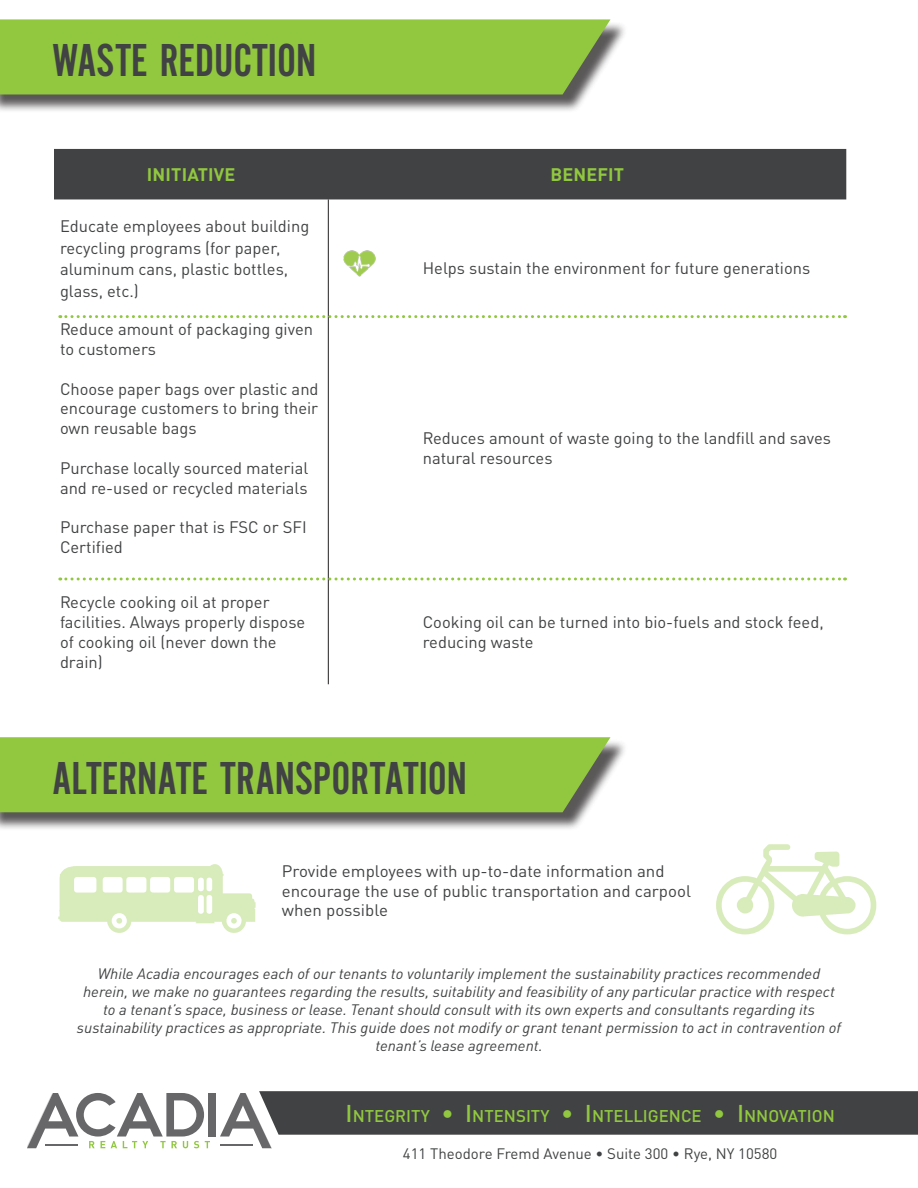
<style>
.page{position:relative;width:918px;height:1188px;background:#fff}
.page>*{position:absolute;margin:0;border:0;box-sizing:border-box;transform-origin:0 0}
.t1{font:48px "Alternate Gothic EF No Two";color:#414243}
.t2{font:700 18px "DIN Pro";letter-spacing:.01em;color:#91c83f}
.t3{font:500 16.8px "DIN Pro";color:#91c83f}
.t4{font:16.5px/19.8px "DIN Pro";color:#414243}
.t5{font:italic 15px/18px "DIN Pro";color:#414243;text-align:center}
.t6{font:15px "DIN Pro";color:#414243}
.s1{font-size:24px}
</style>
<div class="page">
<div style="left:209px;top:1093px;width:7px;height:44px;background:#67676a"></div>
<svg style="left:27px;top:1093px;width:183px;height:55px"></svg>
<svg style="left:220px;top:1091px;width:698px;height:57px"></svg>
<div style="left:0;top:22px;width:628px;height:91px;background:#231f20;opacity:.75"></div>
<div style="left:0;top:19px;width:610px;height:75px;background:#91c83f"></div>
<div style="left:0;top:739px;width:628px;height:92px;background:#231f20;opacity:.75"></div>
<div style="left:0;top:737px;width:610px;height:75px;background:#91c83f"></div>
<svg style="left:716px;top:844px;width:160px;height:90px"></svg>
<svg style="left:58px;top:864px;width:198px;height:69px"></svg>
<div style="left:54px;top:149px;width:792px;height:50px;background:#414243"></div>
<hr style="left:328px;top:199px;width:1px;height:118px;background:#231f20">
<hr style="left:328px;top:317px;width:1px;height:262px;background:#231f20">
<hr style="left:328px;top:579px;width:1px;height:105px;background:#231f20">
<svg style="left:60px;top:315px;width:786px;height:3px"></svg>
<svg style="left:60px;top:578px;width:786px;height:2px"></svg>
<img style="left:344px;top:250px;width:31px;height:26px">
<p class="t1" style="left:52px;top:35px;width:266px">WASTE REDUCTION</p>
<p class="t2" style="left:147px;top:160px;width:90px">INITIATIVE</p>
<p class="t2" style="left:550px;top:160px;width:75px">BENEFIT</p>
<p class="t4" style="left:60px;top:214px;width:251px;line-height:21.6px">Educate employees about building recycling programs (for paper, aluminum cans, plastic bottles, glass, etc.)</p>
<p class="t4" style="left:423px;top:257px;width:389px">Helps sustain the environment for future generations</p>
<p class="t4" style="left:60px;top:318px;width:255px">Reduce amount of packaging given to customers</p>
<p class="t4" style="left:60px;top:377px;width:260px;text-align:justify">Choose paper bags over plastic and encourage customers to bring their own reusable bags</p>
<p class="t4" style="left:60px;top:456px;width:250px">Purchase locally sourced material and re-used or recycled materials</p>
<p class="t4" style="left:60px;top:516px;width:248px">Purchase paper that is FSC or SFI<br>Certified</p>
<p class="t4" style="left:60px;top:591px;width:247px">Recycle cooking oil at proper facilities. Always properly dispose of cooking oil (never down the drain)</p>
<p class="t4" style="left:423px;top:427px;width:410px">Reduces amount of waste going to the landfill and saves natural resources</p>
<p class="t4" style="left:423px;top:610px;width:402px">Cooking oil can be turned into bio-fuels and stock feed, reducing waste</p>
<p class="t1" style="left:52px;top:753px;width:416px">ALTERNATE TRANSPORTATION</p>
<p class="t4" style="left:282px;top:859px;width:411px">Provide employees with up-to-date information and encourage the use of public transportation and carpool when possible</p>
<p class="t5" style="left:77px;top:963px;width:766px">While Acadia encourages each of our tenants to voluntarily implement the sustainability practices recommended herein, we make no guarantees regarding the results, suitability and feasibility of any particular practice with respect to a tenant’s space, business or lease. Tenant should consult with its own experts and consultants regarding its sustainability practices as appropriate. This guide does not modify or grant tenant permission to act in contravention of tenant’s lease agreement.</p>
<p class="t3" style="left:346px;top:1102px;width:491px"><span class="s1">I</span>NTEGRITY <span class="s1">• I</span>NTENSITY <span class="s1">• I</span>NTELLI GENCE <span class="s1">• I</span>NNOVATI ON</p>
<p class="t6" style="left:403px;top:1141px;width:376px">411 Theodore Fremd Avenue • Suite 300 • Rye, NY 10580</p>
</div>
